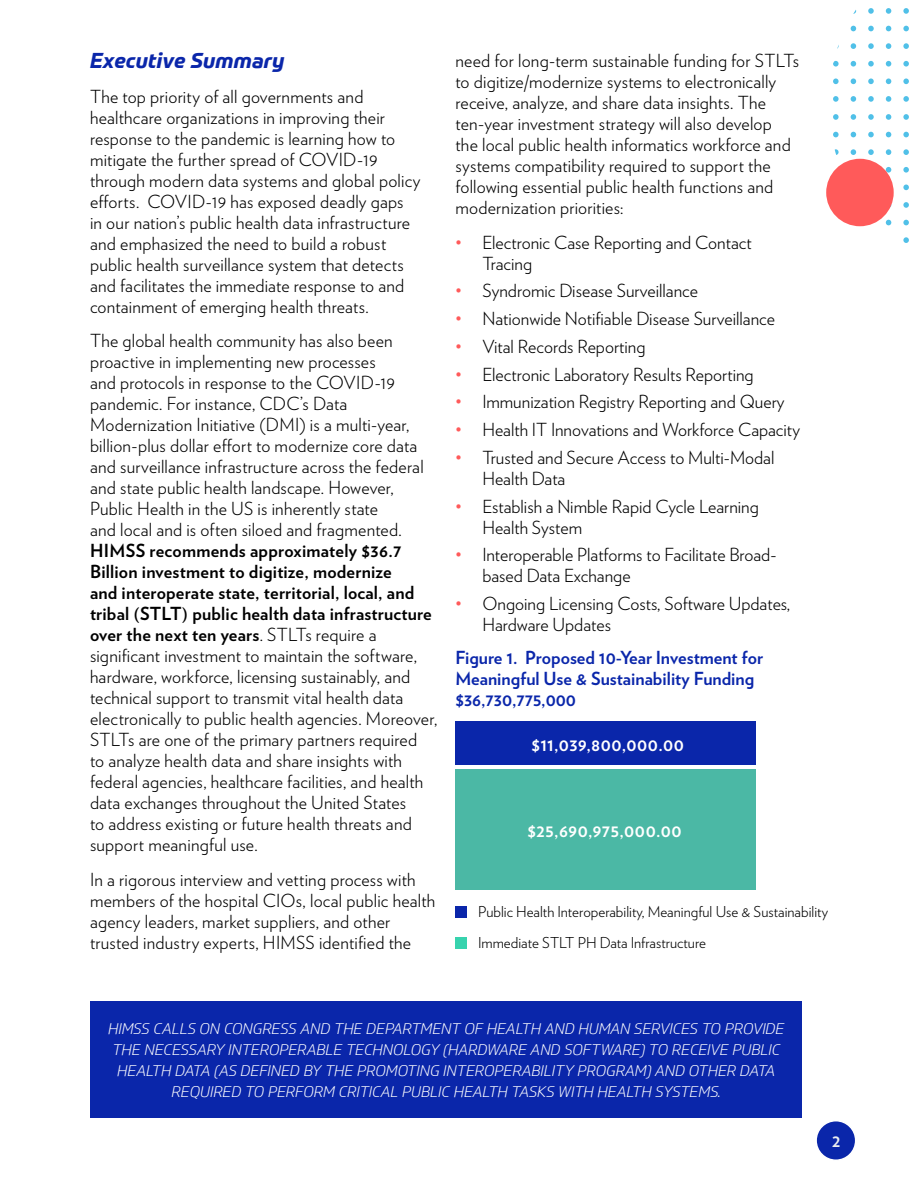
<style>
.page{position:relative;width:918px;height:1188px;background:#fff}
.page>*{position:absolute;margin:0;border:0;box-sizing:border-box;transform-origin:0 0}
.t1{font:italic 700 21px "Prometo";letter-spacing:.01em;color:#0a26aa}
.t2{font:300 18px/21px "Verlag";letter-spacing:.01em;color:#000}
.t3{font:700 18px/21px "Verlag";color:#0a26aa}
.t4{font:700 18px "Verlag";letter-spacing:.02em;color:#fff}
.t5{font:700 18px "Verlag";color:#eceeef}
.t6{font:italic 300 15px/21px "Prometo";color:#fff;text-align:center}
.t7{font:300 15px/30.9px "Verlag";color:#000}
.s1{font-weight:700}
.s2{font-family:"Minion Pro";font-weight:700}
.s3{color:#ff5a5a}
</style>
<div class="page">
<div style="left:816px;top:1121px;width:40px;height:39px;background:#0a26aa;border-radius:50%"></div>
<div style="left:815px;top:1120px;width:41px;height:41px;border:2px solid #fff;border-radius:50%"></div>
<svg style="left:868px;top:8px;width:6px;height:6px"></svg>
<svg style="left:886px;top:8px;width:5px;height:6px"></svg>
<svg style="left:903px;top:8px;width:6px;height:6px"></svg>
<svg style="left:851px;top:26px;width:5px;height:5px"></svg>
<svg style="left:868px;top:26px;width:6px;height:5px"></svg>
<svg style="left:886px;top:26px;width:5px;height:5px"></svg>
<svg style="left:903px;top:26px;width:6px;height:5px"></svg>
<svg style="left:851px;top:43px;width:5px;height:6px"></svg>
<svg style="left:868px;top:43px;width:6px;height:6px"></svg>
<svg style="left:886px;top:43px;width:5px;height:6px"></svg>
<svg style="left:903px;top:43px;width:6px;height:6px"></svg>
<svg style="left:833px;top:61px;width:6px;height:6px"></svg>
<svg style="left:833px;top:78px;width:6px;height:6px"></svg>
<svg style="left:833px;top:96px;width:6px;height:6px"></svg>
<svg style="left:851px;top:61px;width:5px;height:6px"></svg>
<svg style="left:868px;top:61px;width:6px;height:6px"></svg>
<svg style="left:886px;top:61px;width:5px;height:6px"></svg>
<svg style="left:903px;top:61px;width:6px;height:6px"></svg>
<svg style="left:851px;top:78px;width:5px;height:6px"></svg>
<svg style="left:868px;top:78px;width:6px;height:6px"></svg>
<svg style="left:886px;top:78px;width:5px;height:6px"></svg>
<svg style="left:903px;top:78px;width:6px;height:6px"></svg>
<svg style="left:851px;top:96px;width:5px;height:6px"></svg>
<svg style="left:868px;top:96px;width:6px;height:6px"></svg>
<svg style="left:886px;top:96px;width:5px;height:6px"></svg>
<svg style="left:903px;top:96px;width:6px;height:6px"></svg>
<svg style="left:833px;top:114px;width:6px;height:6px"></svg>
<svg style="left:851px;top:114px;width:5px;height:6px"></svg>
<svg style="left:868px;top:114px;width:6px;height:6px"></svg>
<svg style="left:886px;top:114px;width:5px;height:6px"></svg>
<svg style="left:903px;top:114px;width:6px;height:6px"></svg>
<svg style="left:833px;top:132px;width:6px;height:5px"></svg>
<svg style="left:834px;top:149px;width:5px;height:6px"></svg>
<svg style="left:903px;top:185px;width:6px;height:5px"></svg>
<svg style="left:903px;top:202px;width:6px;height:6px"></svg>
<svg style="left:886px;top:220px;width:5px;height:5px"></svg>
<svg style="left:903px;top:220px;width:6px;height:5px"></svg>
<svg style="left:903px;top:237px;width:6px;height:6px"></svg>
<svg style="left:851px;top:132px;width:5px;height:5px"></svg>
<svg style="left:868px;top:132px;width:6px;height:5px"></svg>
<svg style="left:886px;top:132px;width:5px;height:5px"></svg>
<svg style="left:903px;top:132px;width:6px;height:5px"></svg>
<svg style="left:851px;top:149px;width:5px;height:6px"></svg>
<svg style="left:868px;top:149px;width:6px;height:6px"></svg>
<svg style="left:886px;top:149px;width:5px;height:6px"></svg>
<svg style="left:903px;top:149px;width:6px;height:6px"></svg>
<svg style="left:886px;top:167px;width:5px;height:6px"></svg>
<svg style="left:903px;top:167px;width:6px;height:6px"></svg>
<div style="left:826px;top:159px;width:68px;height:67px;background:#ff5a5a;border-radius:50%"></div>
<div style="left:455px;top:722px;width:301px;height:43px;background:#0a26aa"></div>
<div style="left:455px;top:769px;width:301px;height:121px;background:#4bb8a5"></div>
<div style="left:455px;top:906px;width:11px;height:11px;background:#0a26aa"></div>
<div style="left:455px;top:937px;width:11px;height:12px;background:#37d3ae"></div>
<div style="left:90px;top:1001px;width:712px;height:117px;background:#0a26aa"></div>
<p class="t1" style="left:90px;top:47px;width:196px">Executive Summary</p>
<p class="t2" style="left:90px;top:85px;width:332px">The top priority of all governments and healthcare organizations in improving their response to the pandemic is learning how to mitigate the further spread of COVID-19 through modern data systems and global policy efforts. COVID-19 has exposed deadly gaps<br>in our nation’s public health data infrastructure and emphasized the need to build a robust public health surveillance system that detects and facilitates the immediate response to and containment of emerging health threats.</p>
<p class="t2" style="left:90px;top:329px;width:335px">The global health community has also been proactive in implementing new processes<br>and protocols in response to the COVID-19 pandemic. For instance, CDC’s Data Modernization Initiative (DMI) is a multi-year, billion-plus dollar effort to modernize core data and surveillance infrastructure across the federal and state public health landscape. However, Public Health in the US is inherently state<br>and local and is often siloed and fragmented.</p>
<p class="t2" style="left:90px;top:539px;width:349px"><span class="s1">HIMSS recommends approximately $36.7<br>Billion investment to digitize, modernize<br>and interoperate state, territorial, local, and tribal</span> <span class="s2">(</span><span class="s1">STLT</span><span class="s2">)</span> <span class="s1">public health data infrastructure over the next ten years</span>. STLTs require a significant investment to maintain the software, hardware, workforce, licensing sustainably, and technical support to transmit vital health data electronically to public health agencies. Moreover, STLTs are one of the primary partners required<br>to analyze health data and share insights with federal agencies, healthcare facilities, and health data exchanges throughout the United States<br>to address existing or future health threats and support meaningful use.</p>
<p class="t2" style="left:90px;top:868px;width:347px">In a rigorous interview and vetting process with members of the hospital CIOs, local public health agency leaders, market suppliers, and other trusted industry experts, HIMSS identified the</p>
<p class="t2" style="left:455px;top:49px;width:345px">need for long-term sustainable funding for STLTs to digitize/modernize systems to electronically receive, analyze, and share data insights. The ten-year investment strategy will also develop<br>the local public health informatics workforce and systems compatibility required to support the following essential public health functions and modernization priorities:</p>
<p class="t2" style="left:482px;top:231px;width:271px;text-indent:-27px"><span class="s3">•</span> Electronic Case Reporting and Contact<br>Tracing</p>
<p class="t2" style="left:455px;top:279px;width:244px"><span class="s3">•</span> Syndromic Disease Surveillance</p>
<p class="t2" style="left:455px;top:307px;width:321px"><span class="s3">•</span> Nationwide Notifiable Disease Surveillance</p>
<p class="t2" style="left:455px;top:335px;width:192px"><span class="s3">•</span> Vital Records Reporting</p>
<p class="t2" style="left:455px;top:363px;width:300px"><span class="s3">•</span> Electronic Laboratory Results Reporting</p>
<p class="t2" style="left:455px;top:390px;width:331px"><span class="s3">•</span> Immunization Registry Reporting and Query</p>
<p class="t2" style="left:455px;top:418px;width:346px"><span class="s3">•</span> Health IT Innovations and Workforce Capacity</p>
<p class="t2" style="left:482px;top:446px;width:294px;text-indent:-27px"><span class="s3">•</span> Trusted and Secure Access to Multi-Modal<br>Health Data</p>
<p class="t2" style="left:482px;top:495px;width:278px;text-indent:-27px"><span class="s3">•</span> Establish a Nimble Rapid Cycle Learning<br>Health System</p>
<p class="t2" style="left:482px;top:544px;width:296px;text-indent:-27px"><span class="s3">•</span> Interoperable Platforms to Facilitate Broad&shy;based Data Exchange</p>
<p class="t2" style="left:482px;top:592px;width:309px;text-indent:-27px"><span class="s3">•</span> Ongoing Licensing Costs, Software Updates,<br>Hardware Updates</p>
<p class="t3" style="left:455px;top:646px;width:309px">Figure 1. Proposed 10-Year Investment for<br>Meaningful Use &amp; Sustainability Funding $36,730,775,000</p>
<p class="t4" style="left:532px;top:731px;width:154px">$11,039,800,000.00</p>
<p class="t4" style="left:527px;top:816px;width:156px">$25,690,975,000.00</p>
<p class="t7" style="left:478px;top:896px;width:351px">Public Health Interoperability, Meaningful Use &amp; Sustainability<br>Immediate STLT PH Data Infrastructure</p>
<p class="t6" style="left:108px;top:1018px;width:678px">HIMSS CALLS ON CONGRESS AND THE DEPARTMENT OF HEALTH AND HUMAN SERVICES TO PROVIDE THE NECESSARY INTEROPERABLE TECHNOLOGY (HARDWARE AND SOFTWARE) TO RECEIVE PUBLIC HEALTH DATA (AS DEFINED BY THE PROMOTING INTEROPERABILITY PROGRAM) AND OTHER DATA REQUIRED TO PERFORM CRITICAL PUBLIC HEALTH TASKS WITH HEALTH SYSTEMS.</p>
<p class="t5" style="left:832px;top:1126px;width:10px">2</p>
</div>
